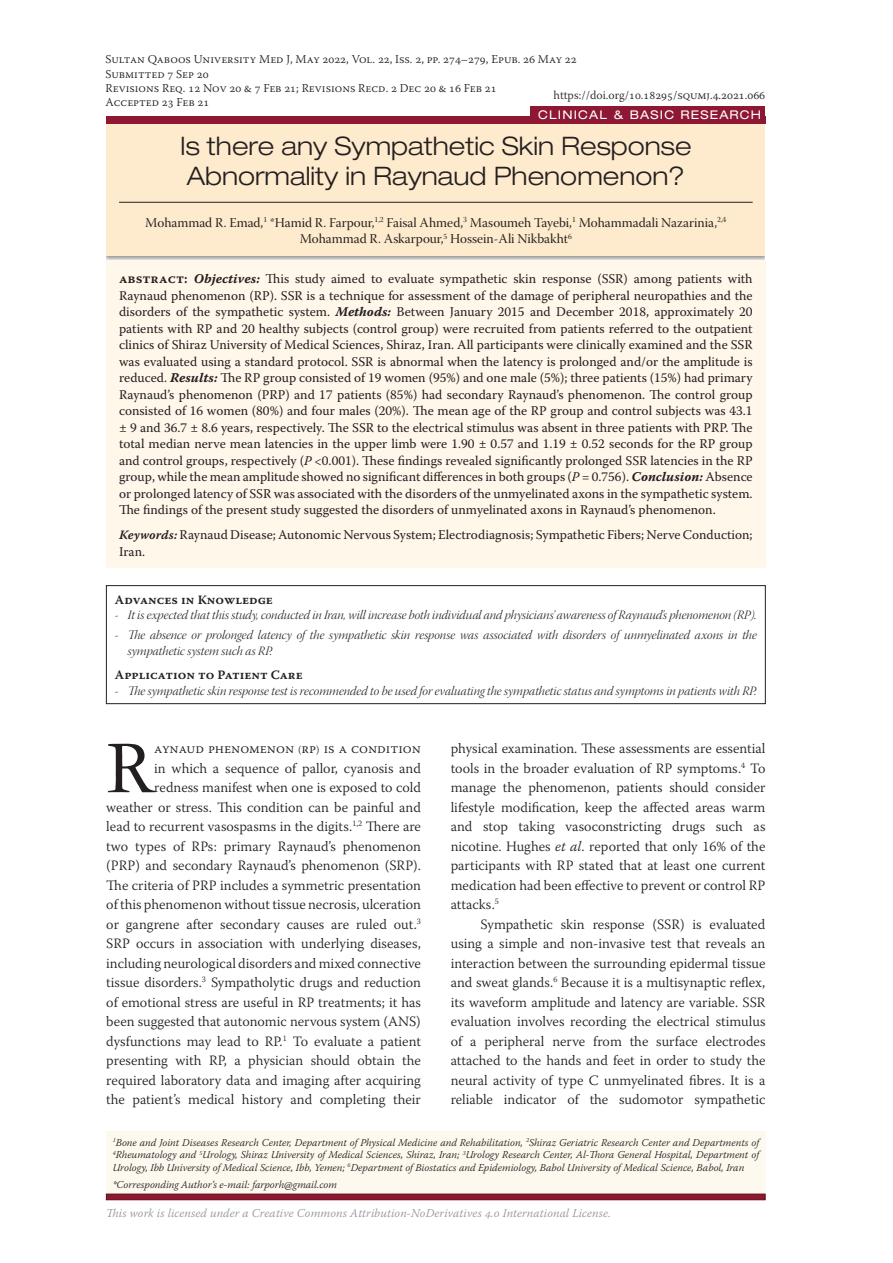
<style>
.page{position:relative;width:893px;height:1263px;background:#fff}
.page>*{position:absolute;margin:0;border:0;box-sizing:border-box;transform-origin:0 0}
.Text_Para_1_Drop{font:76.8px "Garamond";color:#231f20}
.Manuscript_Title_Und{font:300 expanded 25.5px/30px "Helvetica Neue LT Pro";color:#231f20}
.Text_Para_1_Drop-2{font:300 14.25px/19.5px "Warnock Pro";color:#231f20;text-align:right}
.Text_Para_2{font:300 14.25px/19.5px "Warnock Pro";color:#231f20;text-align:justify}
.Manuscript_Authors{font:13.5px/16.2px "Warnock Pro Subh";color:#231f20;text-align:center}
.Abstract_Keyword_Tex{font:13.35px/16.5px "Warnock Pro";color:#231f20;text-align:justify}
.Advance_Knowledge_Po{font:12.75px/15.8px "Warnock Pro Light It Disp";color:#231f20}
.Advances_KnowledgeHe{font:12.75px "Warnock Pro Semibold Capt";color:#231f20}
.Top_Grey_Box_Header{font:300 12px "Warnock Pro";color:#231f20}
.Coverpage_Smallprint{font:italic 300 12px "Warnock Pro";letter-spacing:.01em;color:#939598}
.Field{font:expanded 12px "Helvetica Neue LT Pro";letter-spacing:.1em;color:#fff}
.Author_Address{font:italic 300 10.5px/12.6px "Warnock Pro";color:#231f20;text-align:justify}
.s1{font-family:"Warnock Pro Semibold Capt";font-size:13.5px}
.s2{font-family:"Warnock Pro Bold It Capt"}
.s3{font-style:italic}
.s4{font-family:"Warnock Pro Semibold It Capt";font-size:12.75px}
.s5{font-size:10.5px}
</style>
<div class="page">
<div style="left:106px;top:1131px;width:659px;height:63px;background:#fef9ef"></div>
<div style="left:102px;top:122px;width:668px;height:141px;background:#231f20;opacity:.5"></div>
<div style="left:106px;top:124px;width:659px;height:132px;background:#feeacc"></div>
<hr style="left:119px;top:202px;width:634px;height:1px;background:#231f20">
<div style="left:91px;top:115px;width:15px;height:430px;background:#fff"></div>
<div style="left:765px;top:108px;width:15px;height:405px;background:#fff"></div>
<svg style="left:106px;top:1194px;width:659px;height:6px;background:#85182e"></svg>
<div style="left:106px;top:116px;width:659px;height:8px;background:#8e1834"></div>
<div style="left:530px;top:106px;width:235px;height:18px;background:#8e1834"></div>
<div style="left:106px;top:260px;width:659px;height:308px;background:#fef7ea"></div>
<div style="left:106px;top:585px;width:659px;height:119px;border:1px solid #231f20"></div>
<p class="Top_Grey_Box_Header" style="left:105px;top:52px;width:473px">Sultan Qaboos University Med J, May 2022, Vol. 22, Iss. 2, pp. 274–279, Epub. 26 May 22</p>
<p class="Top_Grey_Box_Header" style="left:105px;top:66px;width:105px">Submitted 7 Sep 20</p>
<p class="Top_Grey_Box_Header" style="left:105px;top:81px;width:393px">Revisions Req. 12 Nov 20 &amp; 7 Feb 21; Revisions Recd. 2 Dec 20 &amp; 16 Feb 21</p>
<p class="Top_Grey_Box_Header" style="left:105px;top:95px;width:105px">Accepted 23 Feb 21</p>
<p class="Top_Grey_Box_Header" style="left:554px;top:88px;width:213px">https://doi.org/10.18295/squmj.4.2021.066</p>
<p class="Field" style="left:538px;top:108px;width:225px">CLINICAL &amp; BASIC RESEARCH</p>
<p class="Manuscript_Title_Und" style="left:180px;top:131px;width:513px">Is there any Sympathetic Skin Response<br>Abnormality in Raynaud Phenomenon?</p>
<p class="Manuscript_Authors" style="left:145px;top:216px;width:583px">Mohammad R. Emad,<sup>1</sup> *Hamid R. Farpour,<sup>1,2</sup> Faisal Ahmed,<sup>3</sup> Masoumeh Tayebi,<sup>1</sup> Mohammadali Nazarinia,<sup>2,4<br></sup>Mohammad R. Askarpour,<sup>5</sup> Hossein-Ali Nikbakht<sup>6</sup></p>
<p class="Abstract_Keyword_Tex" style="left:119px;top:270px;width:635px"><span class="s1">abstract:</span> <span class="s2">Objectives:</span> This study aimed to evaluate sympathetic skin response (SSR) among patients with Raynaud phenomenon (RP). SSR is a technique for assessment of the damage of peripheral neuropathies and the disorders of the sympathetic system. <span class="s2">Methods:</span> Between January 2015 and December 2018, approximately 20 patients with RP and 20 healthy subjects (control group) were recruited from patients referred to the outpatient clinics of Shiraz University of Medical Sciences, Shiraz, Iran. All participants were clinically examined and the SSR was evaluated using a standard protocol. SSR is abnormal when the latency is prolonged and/or the amplitude is reduced. <span class="s2">Results:</span> The RP group consisted of 19 women (95%) and one male (5%); three patients (15%) had primary Raynaud’s phenomenon (PRP) and 17 patients (85%) had secondary Raynaud’s phenomenon. The control group consisted of 16 women (80%) and four males (20%). The mean age of the RP group and control subjects was 43.1 ± 9 and 36.7 ± 8.6 years, respectively. The SSR to the electrical stimulus was absent in three patients with PRP. The total median nerve mean latencies in the upper limb were 1.90 ± 0.57 and 1.19 ± 0.52 seconds for the RP group and control groups, respectively (<span class="s3">P</span> &lt;0.001). These findings revealed significantly prolonged SSR latencies in the RP group, while the mean amplitude showed no significant differences in both groups (<span class="s3">P</span> = 0.756). <span class="s2">Conclusion:</span> Absence or prolonged latency of SSR was associated with the disorders of the unmyelinated axons in the sympathetic system.<br>The findings of the present study suggested the disorders of unmyelinated axons in Raynaud’s phenomenon.</p>
<p class="Abstract_Keyword_Tex" style="left:119px;top:526px;width:635px"><span class="s4">Keywords:</span> Raynaud Disease; Autonomic Nervous System; Electrodiagnosis; Sympathetic Fibers; Nerve Conduction;<br>Iran.</p>
<p class="Advances_KnowledgeHe" style="left:115px;top:592px;width:159px">Advances in Knowledge</p>
<p class="Advance_Knowledge_Po" style="left:115px;top:608px;width:643px">- It is expected that this study, conducted in Iran, will increase both individual and physicians’ awareness of Raynaud’s phenomenon (RP).</p>
<p class="Advance_Knowledge_Po" style="left:128px;top:628px;width:631px;text-indent:-13px">- The absence or prolonged latency of the sympathetic skin response was associated with disorders of unmyelinated axons in the sympathetic system such as RP.</p>
<p class="Advances_KnowledgeHe" style="left:115px;top:667px;width:189px">Application to Patient Care</p>
<p class="Advance_Knowledge_Po" style="left:115px;top:684px;width:643px">- The sympathetic skin response test is recommended to be used for evaluating the sympathetic status and symptoms in patients with RP.</p>
<p class="Text_Para_1_Drop-2" style="left:106px;top:738px;width:316px">aynaud phenomenon <span class="s5">(</span>rp<span class="s5">)</span> is a condition<br>in which a sequence of pallor, cyanosis and<br>redness manifest when one is exposed to cold weather or stress. This condition can be painful and lead to recurrent vasospasms in the digits.<sup>1,2</sup> There are two types of RPs: primary Raynaud’s phenomenon (PRP) and secondary Raynaud’s phenomenon (SRP).<br>The criteria of PRP includes a symmetric presentation of this phenomenon without tissue necrosis, ulceration or gangrene after secondary causes are ruled out.<sup>3<br></sup>SRP occurs in association with underlying diseases, including neurological disorders and mixed connective tissue disorders.<sup>3</sup> Sympatholytic drugs and reduction of emotional stress are useful in RP treatments; it has been suggested that autonomic nervous system (ANS) dysfunctions may lead to RP.<sup>1</sup> To evaluate a patient presenting with RP, a physician should obtain the required laboratory data and imaging after acquiring the patient’s medical history and completing their</p>
<p class="Text_Para_1_Drop-2" style="left:451px;top:738px;width:316px;text-align:justify">physical examination. These assessments are essential tools in the broader evaluation of RP symptoms.<sup>4</sup> To manage the phenomenon, patients should consider lifestyle modification, keep the affected areas warm and stop taking vasoconstricting drugs such as nicotine. Hughes <span class="s3">et al</span>. reported that only 16% of the participants with RP stated that at least one current medication had been effective to prevent or control RP attacks.<sup>5</sup></p>
<p class="Text_Para_1_Drop" style="left:106px;top:716px;width:49px">R</p>
<p class="Text_Para_2" style="left:451px;top:914px;width:316px;text-indent:30px">Sympathetic skin response (SSR) is evaluated using a simple and non-invasive test that reveals an interaction between the surrounding epidermal tissue and sweat glands.<sup>6</sup> Because it is a multisynaptic reflex, its waveform amplitude and latency are variable. SSR evaluation involves recording the electrical stimulus of a peripheral nerve from the surface electrodes attached to the hands and feet in order to study the neural activity of type C unmyelinated fibres. It is a reliable indicator of the sudomotor sympathetic</p>
<p class="Author_Address" style="left:113px;top:1136px;width:648px"><sup>1</sup>Bone and Joint Diseases Research Center, Department of Physical Medicine and Rehabilitation, <sup>2</sup>Shiraz Geriatric Research Center and Departments of <sup>4</sup>Rheumatology and <sup>5</sup>Urology, Shiraz University of Medical Sciences, Shiraz, Iran; <sup>3</sup>Urology Research Center, Al-Thora General Hospital, Department of Urology, Ibb University of Medical Science, Ibb, Yemen; <sup>6</sup>Department of Biostatics and Epidemiology, Babol University of Medical Science, Babol, Iran</p>
<p class="Author_Address" style="left:113px;top:1178px;width:226px">*Corresponding Author’s e-mail: farporh@gmail.com</p>
<p class="Coverpage_Smallprint" style="left:106px;top:1206px;width:506px">This work is licensed under a Creative Commons Attribution-NoDerivatives 4.0 International License.</p>
</div>
